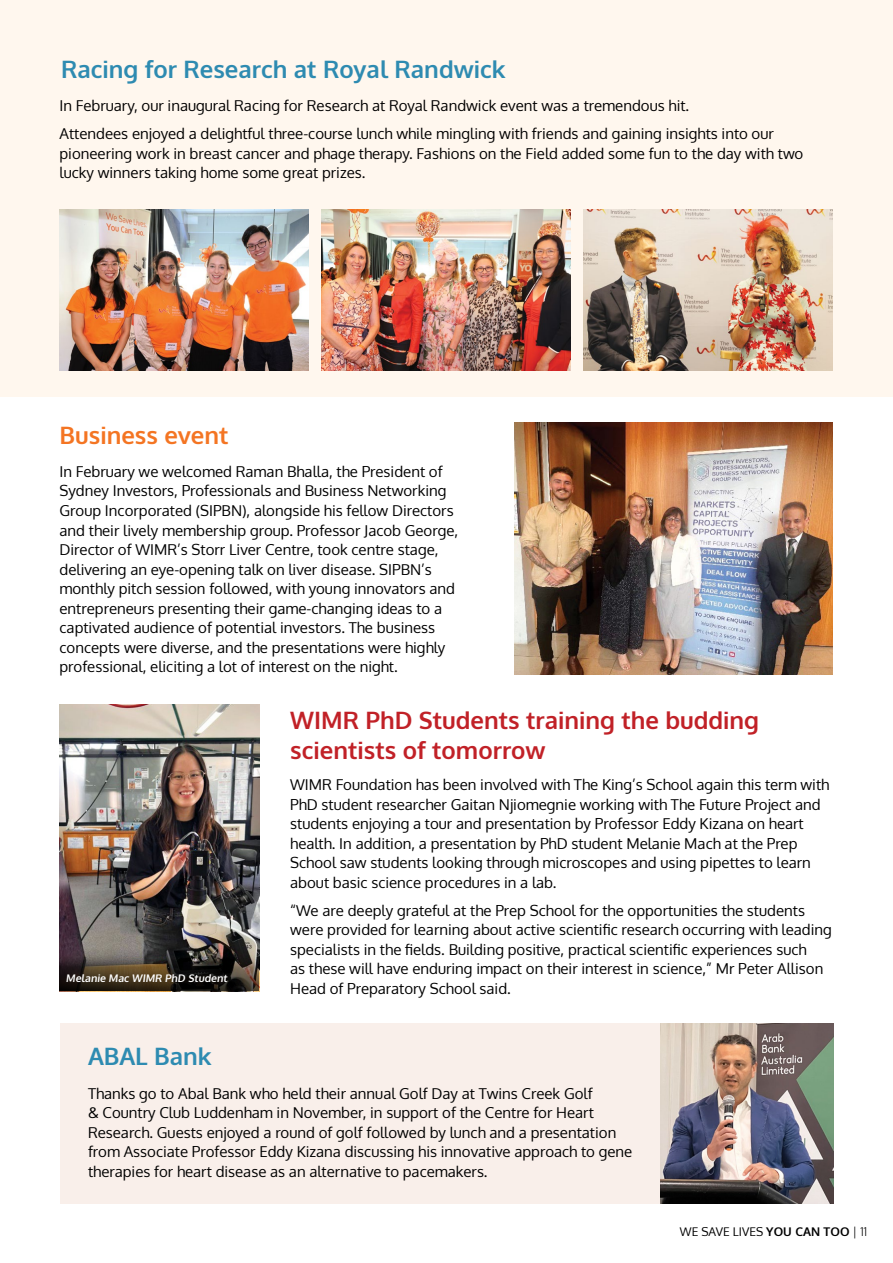
<style>
.page{position:relative;width:893px;height:1263px;background:#fff}
.page>*{position:absolute;margin:0;border:0;box-sizing:border-box;transform-origin:0 0}
.t1{font:700 24px/30px "Oxygen";color:#c12127}
.t2{font:700 24px "Oxygen";color:#2e8bb1}
.t3{font:700 24px "Oxygen";color:#f47523}
.t4{font:15px/19.5px "Oxygen";color:#000}
.t5{font:12px "Oxygen";color:#000}
.t6{font:700 10.5px "Oxygen";color:#fff}
.s1{font-weight:700}
.s2{font-weight:300}
</style>
<div class="page">
<div style="left:60px;top:1023px;width:621px;height:180px;background:#f9efea"></div>
<div style="left:0;top:0;width:893px;height:396px;background:#fff7ee"></div>
<img style="left:60px;top:209px;width:249px;height:162px">
<img style="left:322px;top:209px;width:249px;height:162px">
<img style="left:584px;top:209px;width:249px;height:162px">
<img style="left:515px;top:423px;width:318px;height:252px">
<img style="left:660px;top:1023px;width:173px;height:180px">
<img style="left:60px;top:705px;width:199px;height:240px">
<svg style="left:60px;top:945px;width:199px;height:46px;background:#3e352c"></svg>
<h1 class="t2" style="left:61px;top:54px;width:446px">Racing for Research at Royal Randwick</h1>
<p class="t4" style="left:60px;top:92px;width:716px;line-height:28px">In February, our inaugural Racing for Research at Royal Randwick event was a tremendous hit.<br>Attendees enjoyed a delightful three-course lunch while mingling with friends and gaining insights into our</p>
<p class="t4" style="left:60px;top:143px;width:745px">pioneering work in breast cancer and phage therapy. Fashions on the Field added some fun to the day with two lucky winners taking home some great prizes.</p>
<h1 class="t3" style="left:60px;top:420px;width:171px">Business event</h1>
<p class="t4" style="left:60px;top:462px;width:400px">In February we welcomed Raman Bhalla, the President of Sydney Investors, Professionals and Business Networking Group Incorporated (SIPBN), alongside his fellow Directors and their lively membership group. Professor Jacob George, Director of WIMR’s Storr Liver Centre, took centre stage, delivering an eye-opening talk on liver disease. SIPBN’s monthly pitch session followed, with young innovators and entrepreneurs presenting their game-changing ideas to a captivated audience of potential investors. The business concepts were diverse, and the presentations were highly professional, eliciting a lot of interest on the night.</p>
<p class="t6" style="left:66px;top:972px;width:165px">Melanie Mac WIMR PhD Student</p>
<h1 class="t1" style="left:290px;top:706px;width:470px">WIMR PhD Students training the budding scientists of tomorrow</h1>
<p class="t4" style="left:290px;top:775px;width:541px">WIMR Foundation has been involved with The King’s School again this term with PhD student researcher Gaitan Njiomegnie working with The Future Project and students enjoying a tour and presentation by Professor Eddy Kizana on heart health. In addition, a presentation by PhD student Melanie Mach at the Prep School saw students looking through microscopes and using pipettes to learn about basic science procedures in a lab.</p>
<p class="t4" style="left:290px;top:900px;width:543px">“We are deeply grateful at the Prep School for the opportunities the students were provided for learning about active scientific research occurring with leading specialists in the fields. Building positive, practical scientific experiences such<br>as these will have enduring impact on their interest in science,” Mr Peter Allison Head of Preparatory School said.</p>
<h1 class="t2" style="left:88px;top:1041px;width:125px">ABAL Bank</h1>
<p class="t4" style="left:88px;top:1083px;width:546px">Thanks go to Abal Bank who held their annual Golf Day at Twins Creek Golf<br>&amp; Country Club Luddenham in November, in support of the Centre for Heart Research. Guests enjoyed a round of golf followed by lunch and a presentation from Associate Professor Eddy Kizana discussing his innovative approach to gene therapies for heart disease as an alternative to pacemakers.</p>
<p class="t5" style="left:680px;top:1223px;width:189px">WE SAVE LIVES <span class="s1">YOU CAN TOO</span> <span class="s2">| 11</span></p>
</div>
